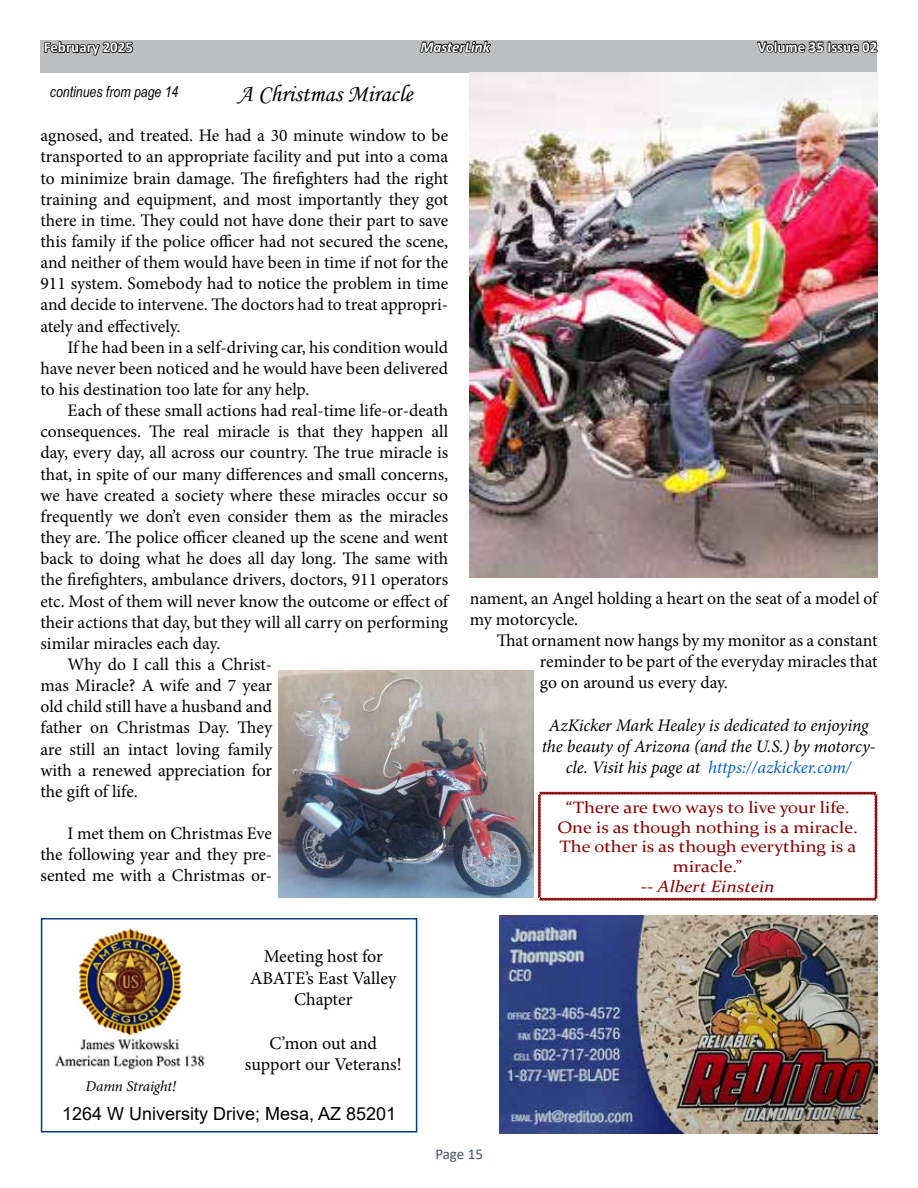
<style>
.page{position:relative;width:918px;height:1188px;background:#fff}
.page>*{position:absolute;margin:0;border:0;box-sizing:border-box;transform-origin:0 0}
.t1{font:24px "Monotype Corsiva";color:#000}
.t2{font:18px/21.6px "Minion Pro";letter-spacing:-.005em;color:#000;text-align:center}
.t3{font:18px "Arial";color:#000}
.t4{font:17.7px/21.1px "Minion Pro";color:#000;text-align:justify}
.t5{font:italic 17.7px/21.1px "Minion Pro";letter-spacing:-.005em;color:#000;text-align:center}
.t6{font:16.5px/19.8px "Constantia";color:#8b0304;text-align:center;scale:1.12 1}
.t7{font:italic 16.5px "Constantia";color:#8b0304;scale:1.12 1}
.t8{font:700 15px "Calibri";color:#fff}
.t9{font:italic 15px "Arial Narrow";color:#000}
.t10{font:italic 15px "Minion Pro";letter-spacing:-.015em;color:#000}
.t11{font:italic 700 15px "Calibri";color:#fff}
.t12{font:15px "Calibri";letter-spacing:-.005em;color:#44546a}
.s1{color:#0563c1}
</style>
<div class="page">
<div style="left:40px;top:40px;width:838px;height:33px;background:#bcbec0"></div>
<svg style="left:44px;top:41px;width:90px;height:15px"></svg>
<svg style="left:757px;top:40px;width:121px;height:20px"></svg>
<svg style="left:420px;top:40px;width:71px;height:13px"></svg>
<img style="left:279px;top:671px;width:254px;height:227px">
<img style="left:470px;top:73px;width:408px;height:504px">
<svg style="left:537px;top:791px;width:341px;height:110px"></svg>
<div style="left:41px;top:918px;width:376px;height:214px;background:#fff;border:2px solid #003e7e"></div>
<img style="left:54px;top:928px;width:151px;height:142px">
<img style="left:500px;top:915px;width:378px;height:219px">
<p class="t8" style="left:44px;top:37px;width:91px">February 2025</p>
<p class="t11" style="left:420px;top:36px;width:71px">MasterLink</p>
<p class="t8" style="left:758px;top:36px;width:121px">Volume 35 Issue 02</p>
<p class="t9" style="left:50px;top:81px;width:130px">continues from page 14</p>
<h1 class="t1" style="left:238px;top:79px;width:176px">A Christmas Miracle</h1>
<p class="t4" style="left:40px;top:125px;width:409px">agnosed, and treated. He had a 30 minute window to be transported to an appropriate facility and put into a coma to minimize brain damage. The firefighters had the right training and equipment, and most importantly they got there in time. They could not have done their part to save this family if the police officer had not secured the scene, and neither of them would have been in time if not for the 911 system. Somebody had to notice the problem in time and decide to intervene. The doctors had to treat appropri&shy;ately and effectively.</p>
<p class="t4" style="left:40px;top:337px;width:409px;text-indent:27px">If he had been in a self-driving car, his condition would have never been noticed and he would have been delivered to his destination too late for any help.</p>
<p class="t4" style="left:68px;top:400px;width:382px">Each of these small actions had real-time life-or-death</p>
<p class="t4" style="left:40px;top:421px;width:409px">consequences. The real miracle is that they happen all</p>
<p class="t4" style="left:40px;top:442px;width:409px">day, every day, all across our country. The true miracle is</p>
<p class="t4" style="left:40px;top:463px;width:409px">that, in spite of our many differences and small concerns,</p>
<p class="t4" style="left:40px;top:485px;width:409px">we have created a society where these miracles occur so</p>
<p class="t4" style="left:40px;top:506px;width:409px">frequently we don’t even consider them as the miracles</p>
<p class="t4" style="left:40px;top:527px;width:409px">they are. The police officer cleaned up the scene and went</p>
<p class="t4" style="left:40px;top:548px;width:409px">back to doing what he does all day long. The same with</p>
<p class="t4" style="left:40px;top:569px;width:409px">the firefighters, ambulance drivers, doctors, 911 operators</p>
<p class="t4" style="left:40px;top:590px;width:409px">etc. Most of them will never know the outcome or effect of</p>
<p class="t4" style="left:40px;top:612px;width:409px">their actions that day, but they will all carry on performing</p>
<p class="t4" style="left:40px;top:633px;width:181px">similar miracles each day.</p>
<p class="t4" style="left:68px;top:654px;width:206px">Why do I call this a Christ-</p>
<p class="t4" style="left:40px;top:675px;width:233px">mas Miracle? A wife and 7 year</p>
<p class="t4" style="left:40px;top:696px;width:233px">old child still have a husband and</p>
<p class="t4" style="left:40px;top:717px;width:233px">father on Christmas Day. They</p>
<p class="t4" style="left:40px;top:738px;width:233px">are still an intact loving family</p>
<p class="t4" style="left:40px;top:760px;width:233px">with a renewed appreciation for</p>
<p class="t4" style="left:40px;top:781px;width:99px">the gift of life.</p>
<p class="t4" style="left:40px;top:823px;width:233px;text-indent:27px">I met them on Christmas Eve the following year and they pre&shy;sented me with a Christmas or-</p>
<p class="t4" style="left:470px;top:588px;width:409px">nament, an Angel holding a heart on the seat of a model of my motorcycle.</p>
<p class="t4" style="left:540px;top:630px;width:339px;text-indent:-43px">That ornament now hangs by my monitor as a constant reminder to be part of the everyday miracles that go on around us every day.</p>
<p class="t5" style="left:542px;top:714px;width:335px">AzKicker Mark Healey is dedicated to enjoying the beauty of Arizona (and the U.S.) by motorcy&shy;cle. Visit his page at <span class="s1">https://azkicker.com/</span></p>
<p class="t6" style="left:557px;top:797px;width:270px">“There are two ways to live your life.<br>One is as though nothing is a miracle.<br>The other is as though everything is a miracle.”</p>
<p class="t7" style="left:641px;top:875px;width:121px">-- Albert Einstein</p>
<p class="t10" style="left:86px;top:1076px;width:92px">Damn Straight!</p>
<p class="t2" style="left:250px;top:946px;width:148px">Meeting host for<br>ABATE’s East Valley<br>Chapter</p>
<p class="t2" style="left:245px;top:1032px;width:158px">C’mon out and support our Veterans!</p>
<p class="t3" style="left:62px;top:1102px;width:336px">1264 W University Drive; Mesa, AZ 85201</p>
<p class="t12" style="left:435px;top:1144px;width:49px">Page 15</p>
</div>
